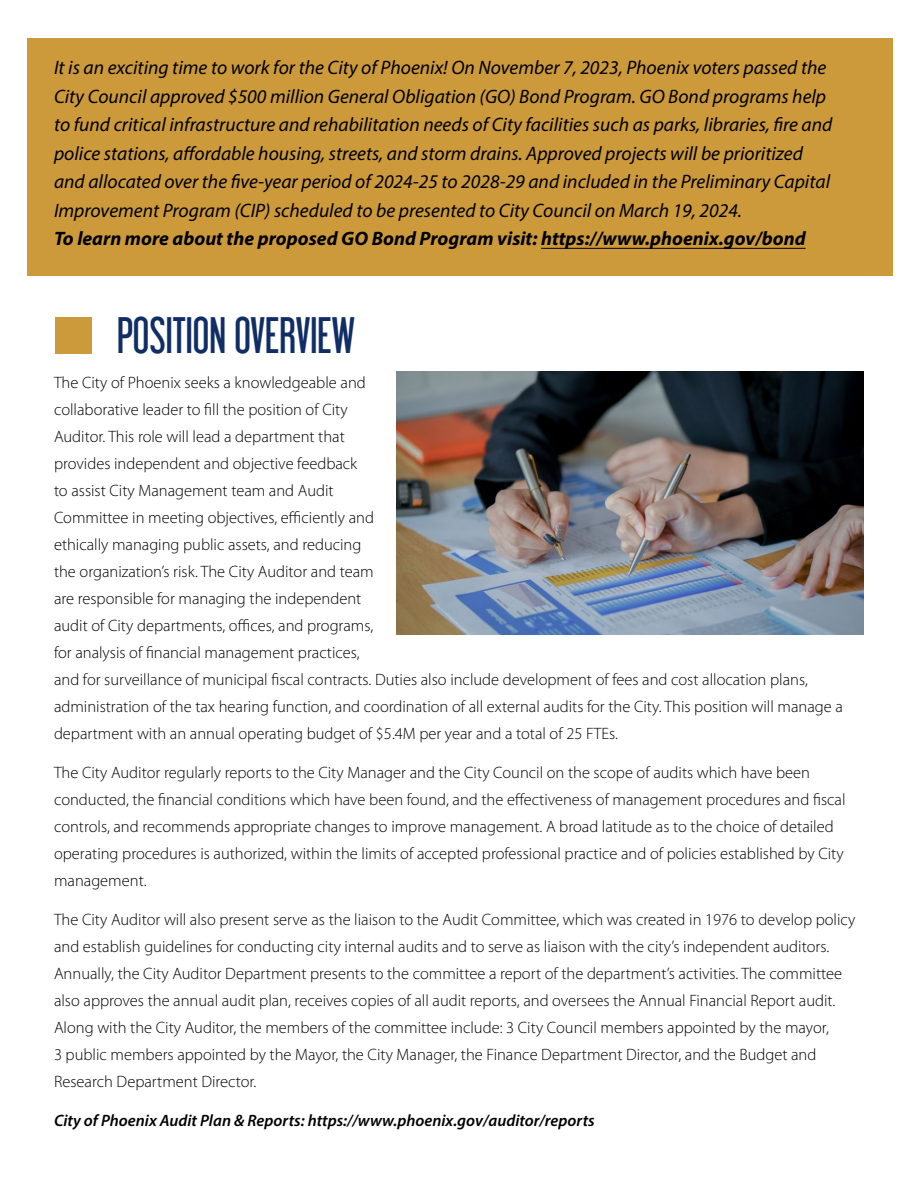
<style>
.page{position:relative;width:918px;height:1188px;background:#fff}
.page>*{position:absolute;margin:0;border:0;box-sizing:border-box;transform-origin:0 0}
.t1{font:45px "Libel Suit";color:#102e65}
.t2{font:italic 19.5px/28.5px "Myriad Pro";color:#000}
.t3{font:italic 700 19.5px "Myriad Pro";color:#000}
.t4{font:300 16.5px/27px "Myriad Pro";color:#000}
.t5{font:italic 600 16.5px "Myriad Pro";color:#000}
.s1{color:#cc9a3b}
</style>
<div class="page">
<div style="left:27px;top:38px;width:866px;height:237px;background:#cc9a3b"></div>
<hr style="left:541px;top:248px;width:265px;height:1px;background:#000">
<img style="left:397px;top:371px;width:467px;height:263px">
<p class="t2" style="left:54px;top:53px;width:780px">It is an exciting time to work for the City of Phoenix! On November 7, 2023, Phoenix voters passed the City Council approved $500 million General Obligation (GO) Bond Program. GO Bond programs help to fund critical infrastructure and rehabilitation needs of City facilities such as parks, libraries, fire and police stations, affordable housing, streets, and storm drains. Approved projects will be prioritized and allocated over the five-year period of 2024-25 to 2028-29 and included in the Preliminary Capital Improvement Program (CIP) scheduled to be presented to City Council on March 19, 2024.</p>
<p class="t3" style="left:54px;top:226px;width:753px">To learn more about the proposed GO Bond Program visit: https://www.phoenix.gov/bond</p>
<h1 class="t1" style="left:54px;top:309px;width:302px"><span class="s1">■</span> POSITION OVERVIEW</h1>
<p class="t4" style="left:54px;top:369px;width:790px">The City of Phoenix seeks a knowledgeable and<br>collaborative leader to fill the position of City<br>Auditor. This role will lead a department that<br>provides independent and objective feedback<br>to assist City Management team and Audit<br>Committee in meeting objectives, efficiently and<br>ethically managing public assets, and reducing<br>the organization’s risk. The City Auditor and team<br>are responsible for managing the independent<br>audit of City departments, offices, and programs,<br>for analysis of financial management practices,<br>and for surveillance of municipal fiscal contracts. Duties also include development of fees and cost allocation plans, administration of the tax hearing function, and coordination of all external audits for the City. This position will manage a department with an annual operating budget of $5.4M per year and a total of 25 FTEs.</p>
<p class="t4" style="left:54px;top:759px;width:793px">The City Auditor regularly reports to the City Manager and the City Council on the scope of audits which have been conducted, the financial conditions which have been found, and the effectiveness of management procedures and fiscal controls, and recommends appropriate changes to improve management. A broad latitude as to the choice of detailed operating procedures is authorized, within the limits of accepted professional practice and of policies established by City management.</p>
<p class="t4" style="left:54px;top:906px;width:803px">The City Auditor will also present serve as the liaison to the Audit Committee, which was created in 1976 to develop policy and establish guidelines for conducting city internal audits and to serve as liaison with the city’s independent auditors.<br>Annually, the City Auditor Department presents to the committee a report of the department’s activities. The committee also approves the annual audit plan, receives copies of all audit reports, and oversees the Annual Financial Report audit.<br>Along with the City Auditor, the members of the committee include: 3 City Council members appointed by the mayor,<br>3 public members appointed by the Mayor, the City Manager, the Finance Department Director, and the Budget and Research Department Director.</p>
<p class="t5" style="left:54px;top:1110px;width:542px">City of Phoenix Audit Plan &amp; Reports: https://www.phoenix.gov/auditor/reports</p>
</div>
